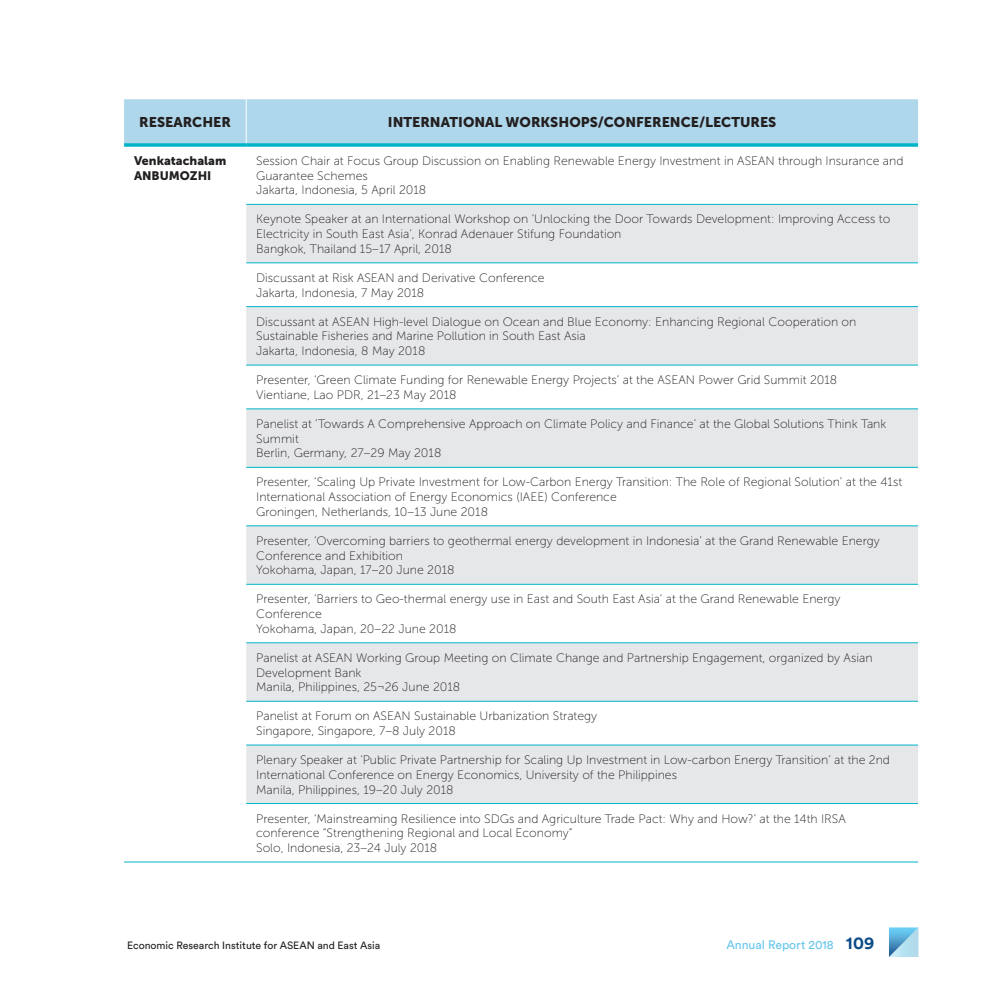
<style>
.page{position:relative;width:993px;height:993px;background:#fff}
.page>*{position:absolute;margin:0;border:0;box-sizing:border-box;transform-origin:0 0}
.t1{font:14px "Museo Sans 900";color:#231f20}
.t2{font:12.25px/14.7px "Museo Sans 100";color:#231f20}
.t3{font:12.25px/14.7px "Museo Sans 900";color:#231f20}
.t4{font:12.25px "Circular Std";color:#66c6eb}
.t5{font:10.5px "Circular Std";color:#231f20}
.s1{font-weight:700;font-size:17.5px;color:#0b4b87}
</style>
<div class="page">
<div style="left:124px;top:99px;width:793px;height:44px;background:#afd7eb"></div>
<svg style="left:246px;top:205px;width:671px;height:598px;fill:#e6e7e9"></svg>
<hr style="left:246px;top:99px;width:1px;height:44px;background:#fff">
<svg style="left:124px;top:143px;width:122px;height:4px"></svg>
<svg style="left:246px;top:143px;width:671px;height:4px;background:#1abbcd"></svg>
<hr style="left:124px;top:861px;width:122px;height:1px;background:#00b5c8">
<hr style="left:246px;top:204px;width:671px;height:1px;background:#00b5c8">
<hr style="left:246px;top:262px;width:671px;height:1px;background:#00b5c8">
<hr style="left:246px;top:306px;width:671px;height:1px;background:#00b5c8">
<hr style="left:246px;top:364px;width:671px;height:1px;background:#00b5c8">
<hr style="left:246px;top:408px;width:671px;height:1px;background:#00b5c8">
<hr style="left:246px;top:467px;width:671px;height:1px;background:#00b5c8">
<hr style="left:246px;top:525px;width:671px;height:1px;background:#00b5c8">
<hr style="left:246px;top:583px;width:671px;height:1px;background:#00b5c8">
<hr style="left:246px;top:642px;width:671px;height:1px;background:#00b5c8">
<hr style="left:246px;top:700px;width:671px;height:1px;background:#00b5c8">
<hr style="left:246px;top:744px;width:671px;height:1px;background:#00b5c8">
<hr style="left:246px;top:803px;width:671px;height:1px;background:#00b5c8">
<hr style="left:246px;top:861px;width:671px;height:1px;background:#00b5c8">
<svg style="left:889px;top:927px;width:29px;height:29px"></svg>
<p class="t1" style="left:139px;top:114px;width:93px">RESEARCHER</p>
<p class="t1" style="left:388px;top:114px;width:390px">INTERNATIONAL WORKSHOPS/CONFERENCE/LECTURES</p>
<p class="t3" style="left:134px;top:153px;width:94px">Venkatachalam<br>ANBUMOZHI</p>
<p class="t2" style="left:256px;top:153px;width:648px">Session Chair at Focus Group Discussion on Enabling Renewable Energy Investment in ASEAN through Insurance and<br>Guarantee Schemes<br>Jakarta, Indonesia, 5 April 2018</p>
<p class="t2" style="left:256px;top:212px;width:635px">Keynote Speaker at an International Workshop on ‘Unlocking the Door Towards Development: Improving Access to<br>Electricity in South East Asia’, Konrad Adenauer Stifung Foundation<br>Bangkok, Thailand 15–17 April, 2018</p>
<p class="t2" style="left:256px;top:270px;width:290px">Discussant at Risk ASEAN and Derivative Conference<br>Jakarta, Indonesia, 7 May 2018</p>
<p class="t2" style="left:256px;top:314px;width:601px">Discussant at ASEAN High-level Dialogue on Ocean and Blue Economy: Enhancing Regional Cooperation on<br>Sustainable Fisheries and Marine Pollution in South East Asia<br>Jakarta, Indonesia, 8 May 2018</p>
<p class="t2" style="left:256px;top:372px;width:582px">Presenter, ‘Green Climate Funding for Renewable Energy Projects’ at the ASEAN Power Grid Summit 2018<br>Vientiane, Lao PDR, 21–23 May 2018</p>
<p class="t2" style="left:256px;top:416px;width:631px">Panelist at ‘Towards A Comprehensive Approach on Climate Policy and Finance’ at the Global Solutions Think Tank<br>Summit<br>Berlin, Germany, 27–29 May 2018</p>
<p class="t2" style="left:256px;top:475px;width:647px">Presenter, ‘Scaling Up Private Investment for Low-Carbon Energy Transition: The Role of Regional Solution’ at the 41st<br>International Association of Energy Economics (IAEE) Conference<br>Groningen, Netherlands, 10–13 June 2018</p>
<p class="t2" style="left:256px;top:533px;width:625px">Presenter, ‘Overcoming barriers to geothermal energy development in Indonesia’ at the Grand Renewable Energy<br>Conference and Exhibition<br>Yokohama, Japan, 17–20 June 2018</p>
<p class="t2" style="left:256px;top:592px;width:585px">Presenter, ‘Barriers to Geo-thermal energy use in East and South East Asia’ at the Grand Renewable Energy<br>Conference<br>Yokohama, Japan, 20–22 June 2018</p>
<p class="t2" style="left:256px;top:650px;width:617px">Panelist at ASEAN Working Group Meeting on Climate Change and Partnership Engagement, organized by Asian<br>Development Bank<br>Manila, Philippines, 25¬26 June 2018</p>
<p class="t2" style="left:256px;top:708px;width:342px">Panelist at Forum on ASEAN Sustainable Urbanization Strategy<br>Singapore, Singapore, 7–8 July 2018</p>
<p class="t2" style="left:256px;top:752px;width:635px">Plenary Speaker at ‘Public Private Partnership for Scaling Up Investment in Low-carbon Energy Transition’ at the 2nd<br>International Conference on Energy Economics, University of the Philippines<br>Manila, Philippines, 19–20 July 2018</p>
<p class="t2" style="left:256px;top:811px;width:591px">Presenter, ‘Mainstreaming Resilience into SDGs and Agriculture Trade Pact: Why and How?’ at the 14th IRSA conference “Strengthening Regional and Local Economy”<br>Solo, Indonesia, 23–24 July 2018</p>
<p class="t5" style="left:127px;top:938px;width:254px">Economic Research Institute for ASEAN and East Asia</p>
<p class="t4" style="left:726px;top:937px;width:149px">Annual Report 2018 <span class="s1">109</span></p>
</div>
